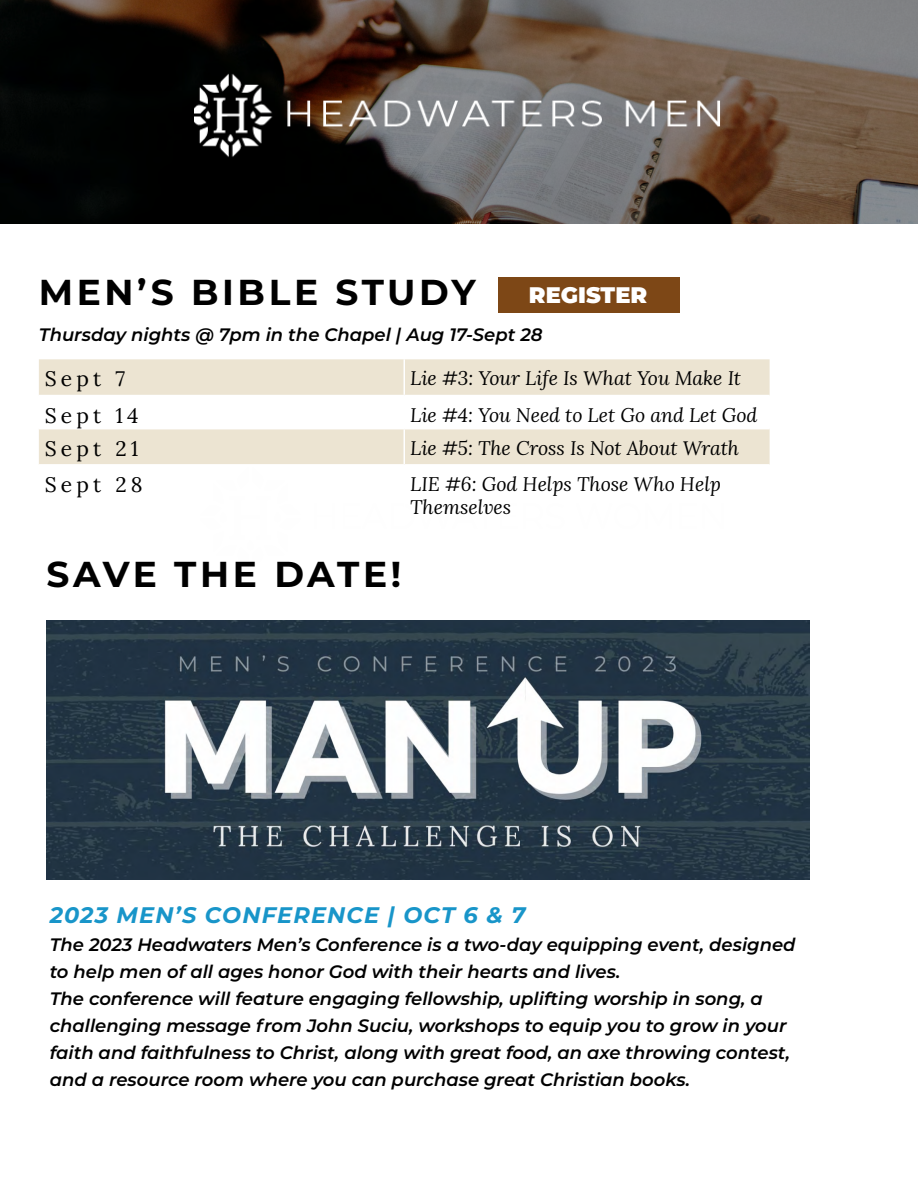
<style>
.page{position:relative;width:918px;height:1188px;background:#fff}
.page>*{position:absolute;margin:0;border:0;box-sizing:border-box;transform-origin:0 0}
.t1{font:700 36px "Montserrat";letter-spacing:.1em;color:#000}
.t2{font:italic 700 22.5px "Montserrat";letter-spacing:.05em;color:#1895c9}
.t3{font:900 22.5px "Montserrat";color:#fff}
.t4{font:21px "Lora";letter-spacing:.2em;color:#000}
.t5{font:italic 19.5px/23.4px "Lora";color:#000}
.t6{font:italic 600 18px/27px "Montserrat";color:#000}
</style>
<div class="page">
<svg style="left:0;top:0;width:918px;height:224px"></svg>
<img style="left:195px;top:61px;width:528px;height:109px">
<div style="left:498px;top:277px;width:182px;height:36px;background:#7d4716"></div>
<svg style="left:39px;top:359px;width:731px;height:105px;fill:#ece4d2"></svg>
<hr style="left:404px;top:359px;width:1px;height:36px;background:#fff">
<hr style="left:39px;top:395px;width:365px;height:1px;background:#fff">
<hr style="left:404px;top:395px;width:366px;height:1px;background:#fff">
<hr style="left:404px;top:396px;width:1px;height:32px;background:#fff">
<hr style="left:39px;top:428px;width:365px;height:1px;background:#fff">
<hr style="left:404px;top:428px;width:366px;height:1px;background:#fff">
<hr style="left:404px;top:429px;width:1px;height:35px;background:#fff">
<img style="left:47px;top:620px;width:763px;height:260px">
<h1 class="t1" style="left:39px;top:266px;width:438px">MEN’S BIBLE STUDY</h1>
<p class="t6" style="left:39px;top:320px;width:505px">Thursday nights @ 7pm in the Chapel | Aug 17-Sept 28</p>
<p class="t3" style="left:529px;top:278px;width:120px">REGISTER</p>
<p class="t4" style="left:45px;top:363px;width:82px">Sept 7</p>
<p class="t5" style="left:410px;top:367px;width:332px">Lie #3: Your Life Is What You Make It</p>
<p class="t4" style="left:45px;top:399px;width:95px">Sept 14</p>
<p class="t5" style="left:410px;top:403px;width:349px">Lie #4: You Need to Let Go and Let God</p>
<p class="t4" style="left:45px;top:432px;width:95px">Sept 21</p>
<p class="t5" style="left:410px;top:436px;width:330px">Lie #5: The Cross Is Not About Wrath</p>
<p class="t4" style="left:45px;top:469px;width:99px">Sept 28</p>
<p class="t5" style="left:410px;top:472px;width:312px">LIE #6: God Helps Those Who Help<br>Themselves</p>
<h1 class="t1" style="left:46px;top:548px;width:356px">SAVE THE DATE!</h1>
<p class="t2" style="left:50px;top:898px;width:477px">2023 MEN’S CONFERENCE | OCT 6 &amp; 7</p>
<p class="t6" style="left:50px;top:930px;width:747px">The 2023 Headwaters Men’s Conference is a two-day equipping event, designed to help men of all ages honor God with their hearts and lives.<br>The conference will feature engaging fellowship, uplifting worship in song, a challenging message from John Suciu, workshops to equip you to grow in your faith and faithfulness to Christ, along with great food, an axe throwing contest, and a resource room where you can purchase great Christian books.</p>
</div>
